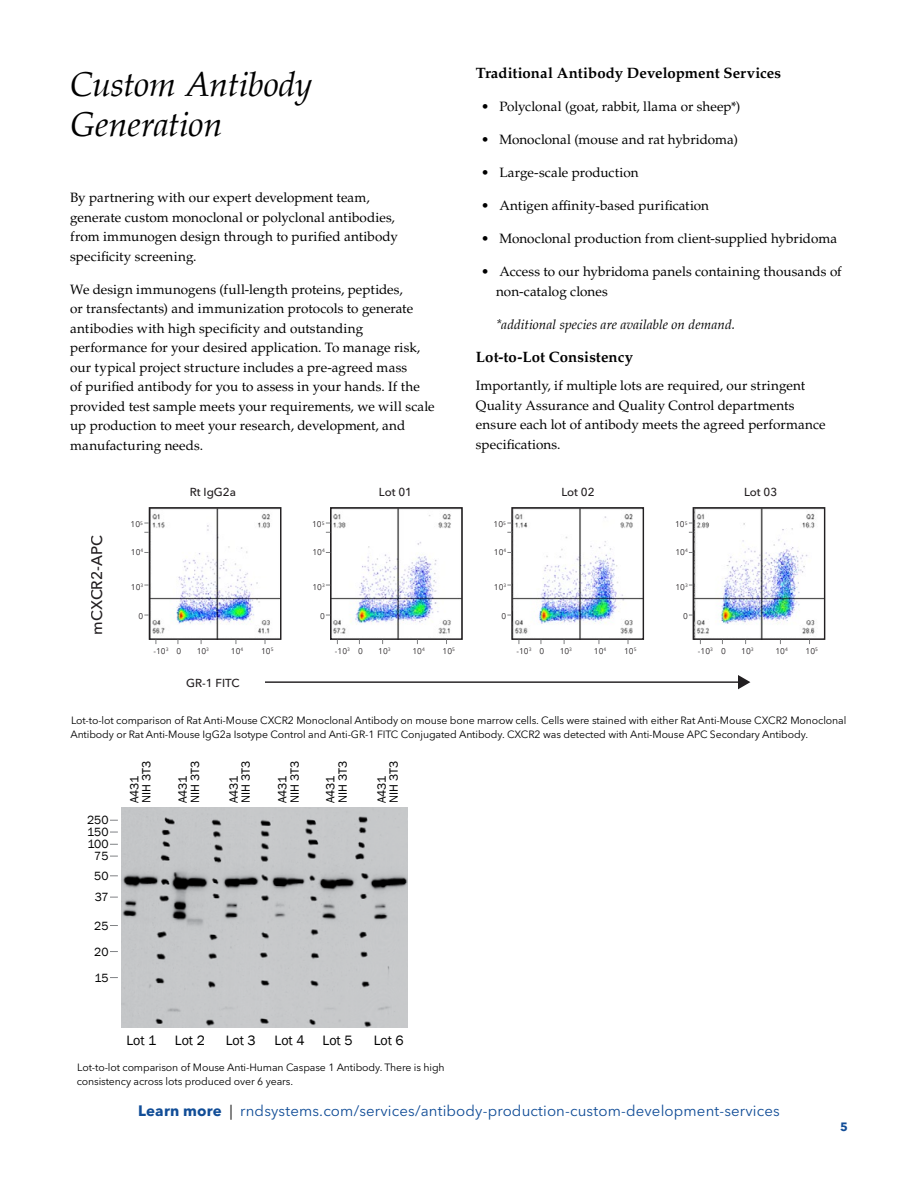
<style>
.page{position:relative;width:918px;height:1188px;background:#fff}
.page>*{position:absolute;margin:0;border:0;box-sizing:border-box;transform-origin:0 0}
.t1{font:italic 34.5px/40.5px "Palatino";letter-spacing:-.01em;color:#000}
.t2{font:500 15.3px "Avenir Next LT Pro";color:#231f21}
.t3{font:15px "Avenir Next LT Pro";letter-spacing:.01em;color:#114d97}
.t4{font:700 15px "Palatino LT Pro";letter-spacing:.005em;color:#000}
.t5{font:13.95px "Franklin Gothic";letter-spacing:-.005em;color:#000}
.t6{font:13.5px/19.5px "Palatino LT Pro";letter-spacing:.005em;color:#000}
.t7{font:italic 13.5px "Palatino";letter-spacing:.005em;color:#000}
.t8{font:12.15px/12.1px "Franklin Gothic";color:#000}
.t9{font:700 12px "Avenir Next LT Pro";color:#114d97}
.t10{font:500 11.55px "Avenir Next LT Pro";color:#231f21}
.t11{font:10.5px/13.5px "Avenir Next LT Pro";letter-spacing:-.01em;color:#000}
.t12{font:8.25px "Avenir Next LT Pro";color:#231f21}
.s1{font-weight:700}
.s2{color:#000}
</style>
<div class="page">
<img style="left:151px;top:509px;width:128px;height:129px">
<div style="left:149px;top:507px;width:132px;height:133px;border:1px solid #221f21"></div>
<img style="left:332px;top:509px;width:129px;height:129px">
<div style="left:330px;top:507px;width:133px;height:133px;border:1px solid #221f21"></div>
<img style="left:513px;top:509px;width:129px;height:129px">
<div style="left:511px;top:507px;width:133px;height:133px;border:1px solid #221f21"></div>
<img style="left:695px;top:509px;width:128px;height:129px">
<div style="left:693px;top:507px;width:132px;height:133px;border:1px solid #221f21"></div>
<hr style="left:265px;top:681px;width:475px;height:2px;background:#221f21">
<svg style="left:738px;top:675px;width:12px;height:14px"></svg>
<img style="left:122px;top:807px;width:286px;height:221px">
<h1 class="t1" style="left:70px;top:63px;width:244px">Custom Antibody<br>Generation</h1>
<p class="t6" style="left:70px;top:188px;width:329px">By partnering with our expert development team, generate custom monoclonal or polyclonal antibodies, from immunogen design through to purified antibody specificity screening.</p>
<p class="t6" style="left:70px;top:280px;width:366px">We design immunogens (full-length proteins, peptides,<br>or transfectants) and immunization protocols to generate antibodies with high specificity and outstanding performance for your desired application. To manage risk, our typical project structure includes a pre-agreed mass<br>of purified antibody for you to assess in your hands. If the provided test sample meets your requirements, we will scale up production to meet your research, development, and manufacturing needs.</p>
<p class="t4" style="left:476px;top:64px;width:307px">Traditional Antibody Development Services</p>
<p class="t6" style="left:481px;top:97px;width:261px">• Polyclonal (goat, rabbit, llama or sheep*)</p>
<p class="t6" style="left:481px;top:130px;width:258px">• Monoclonal (mouse and rat hybridoma)</p>
<p class="t6" style="left:481px;top:163px;width:159px">• Large-scale production</p>
<p class="t6" style="left:481px;top:196px;width:230px">• Antigen affinity-based purification</p>
<p class="t6" style="left:481px;top:229px;width:358px">• Monoclonal production from client-supplied hybridoma</p>
<p class="t6" style="left:496px;top:262px;width:347px;text-indent:-15px">• Access to our hybridoma panels containing thousands of non-catalog clones</p>
<p class="t7" style="left:496px;top:313px;width:241px">*additional species are available on demand.</p>
<p class="t4" style="left:476px;top:347px;width:159px">Lot-to-Lot Consistency</p>
<p class="t6" style="left:476px;top:376px;width:351px">Importantly, if multiple lots are required, our stringent Quality Assurance and Quality Control departments ensure each lot of antibody meets the agreed performance specifications.</p>
<p class="t2" style="left:88px;top:635px;width:101px;rotate:-90deg">mCXCR2-APC</p>
<p class="t10" style="left:190px;top:485px;width:48px">Rt IgG2a</p>
<p class="t10" style="left:379px;top:485px;width:35px">Lot 01</p>
<p class="t10" style="left:562px;top:485px;width:35px">Lot 02</p>
<p class="t10" style="left:744px;top:485px;width:35px">Lot 03</p>
<p class="t12" style="left:131px;top:520px;width:14px">10<sup>5</sup></p>
<p class="t12" style="left:312px;top:520px;width:14px">10<sup>5</sup></p>
<p class="t12" style="left:494px;top:520px;width:14px">10<sup>5</sup></p>
<p class="t12" style="left:675px;top:520px;width:14px">10<sup>5</sup></p>
<p class="t12" style="left:131px;top:547px;width:14px">10<sup>4</sup></p>
<p class="t12" style="left:312px;top:547px;width:14px">10<sup>4</sup></p>
<p class="t12" style="left:494px;top:547px;width:14px">10<sup>4</sup></p>
<p class="t12" style="left:675px;top:547px;width:14px">10<sup>4</sup></p>
<p class="t12" style="left:131px;top:582px;width:14px">10<sup>3</sup></p>
<p class="t12" style="left:312px;top:582px;width:14px">10<sup>3</sup></p>
<p class="t12" style="left:494px;top:582px;width:14px">10<sup>3</sup></p>
<p class="t12" style="left:676px;top:582px;width:14px">10<sup>3</sup></p>
<p class="t12" style="left:139px;top:611px;width:6px">0</p>
<p class="t12" style="left:320px;top:611px;width:6px">0</p>
<p class="t12" style="left:502px;top:611px;width:6px">0</p>
<p class="t12" style="left:683px;top:611px;width:6px">0</p>
<p class="t12" style="left:153px;top:646px;width:29px">-10<sup>3</sup> 0</p>
<p class="t12" style="left:197px;top:646px;width:14px">10<sup>3</sup></p>
<p class="t12" style="left:231px;top:646px;width:14px">10<sup>4</sup></p>
<p class="t12" style="left:261px;top:646px;width:14px">10<sup>5</sup></p>
<p class="t12" style="left:335px;top:646px;width:29px">-10<sup>3</sup> 0</p>
<p class="t12" style="left:378px;top:646px;width:14px">10<sup>3</sup></p>
<p class="t12" style="left:412px;top:646px;width:14px">10<sup>4</sup></p>
<p class="t12" style="left:443px;top:646px;width:14px">10<sup>5</sup></p>
<p class="t12" style="left:516px;top:646px;width:29px">-10<sup>3</sup> 0</p>
<p class="t12" style="left:560px;top:646px;width:14px">10<sup>3</sup></p>
<p class="t12" style="left:594px;top:646px;width:14px">10<sup>4</sup></p>
<p class="t12" style="left:624px;top:646px;width:14px">10<sup>5</sup></p>
<p class="t12" style="left:698px;top:646px;width:29px">-10<sup>3</sup> 0</p>
<p class="t12" style="left:741px;top:646px;width:14px">10<sup>3</sup></p>
<p class="t12" style="left:775px;top:646px;width:14px">10<sup>4</sup></p>
<p class="t12" style="left:806px;top:646px;width:14px">10<sup>5</sup></p>
<p class="t10" style="left:186px;top:676px;width:55px">GR-1 FITC</p>
<p class="t11" style="left:70px;top:714px;width:777px">Lot-to-lot comparison of Rat Anti-Mouse CXCR2 Monoclonal Antibody on mouse bone marrow cells. Cells were stained with either Rat Anti-Mouse CXCR2 Monoclonal<br>Antibody or Rat Anti-Mouse IgG2a Isotype Control and Anti-GR-1 FITC Conjugated Antibody. CXCR2 was detected with Anti-Mouse APC Secondary Antibody.</p>
<p class="t8" style="left:87px;top:815px;width:23px;text-align:center">250<br>150<br>100<br>75</p>
<p class="t8" style="left:94px;top:865px;width:16px;line-height:21.3px">50<br>37</p>
<p class="t8" style="left:94px;top:913px;width:16px;line-height:26.1px;text-align:justify">25<br>20<br>15</p>
<p class="t8" style="left:129px;top:803px;width:44px;rotate:-90deg">A431<br>NIH 3T3</p>
<p class="t8" style="left:177px;top:803px;width:44px;rotate:-90deg">A431<br>NIH 3T3</p>
<p class="t8" style="left:228px;top:803px;width:44px;rotate:-90deg">A431<br>NIH 3T3</p>
<p class="t8" style="left:277px;top:803px;width:44px;rotate:-90deg">A431<br>NIH 3T3</p>
<p class="t8" style="left:325px;top:803px;width:44px;rotate:-90deg">A431<br>NIH 3T3</p>
<p class="t8" style="left:376px;top:803px;width:44px;rotate:-90deg">A431<br>NIH 3T3</p>
<p class="t5" style="left:126px;top:1032px;width:31px">Lot 1</p>
<p class="t5" style="left:175px;top:1032px;width:31px">Lot 2</p>
<p class="t5" style="left:226px;top:1032px;width:31px">Lot 3</p>
<p class="t5" style="left:275px;top:1032px;width:31px">Lot 4</p>
<p class="t5" style="left:323px;top:1032px;width:31px">Lot 5</p>
<p class="t5" style="left:374px;top:1032px;width:31px">Lot 6</p>
<p class="t11" style="left:77px;top:1061px;width:370px">Lot-to-lot comparison of Mouse Anti-Human Caspase 1 Antibody. There is high consistency across lots produced over 6 years.</p>
<p class="t3" style="left:138px;top:1102px;width:643px"><span class="s1">Learn more</span> <span class="s2">|</span> rndsystems.com/services/antibody-production-custom-development-services</p>
<p class="t9" style="left:840px;top:1120px;width:9px">5</p>
</div>
